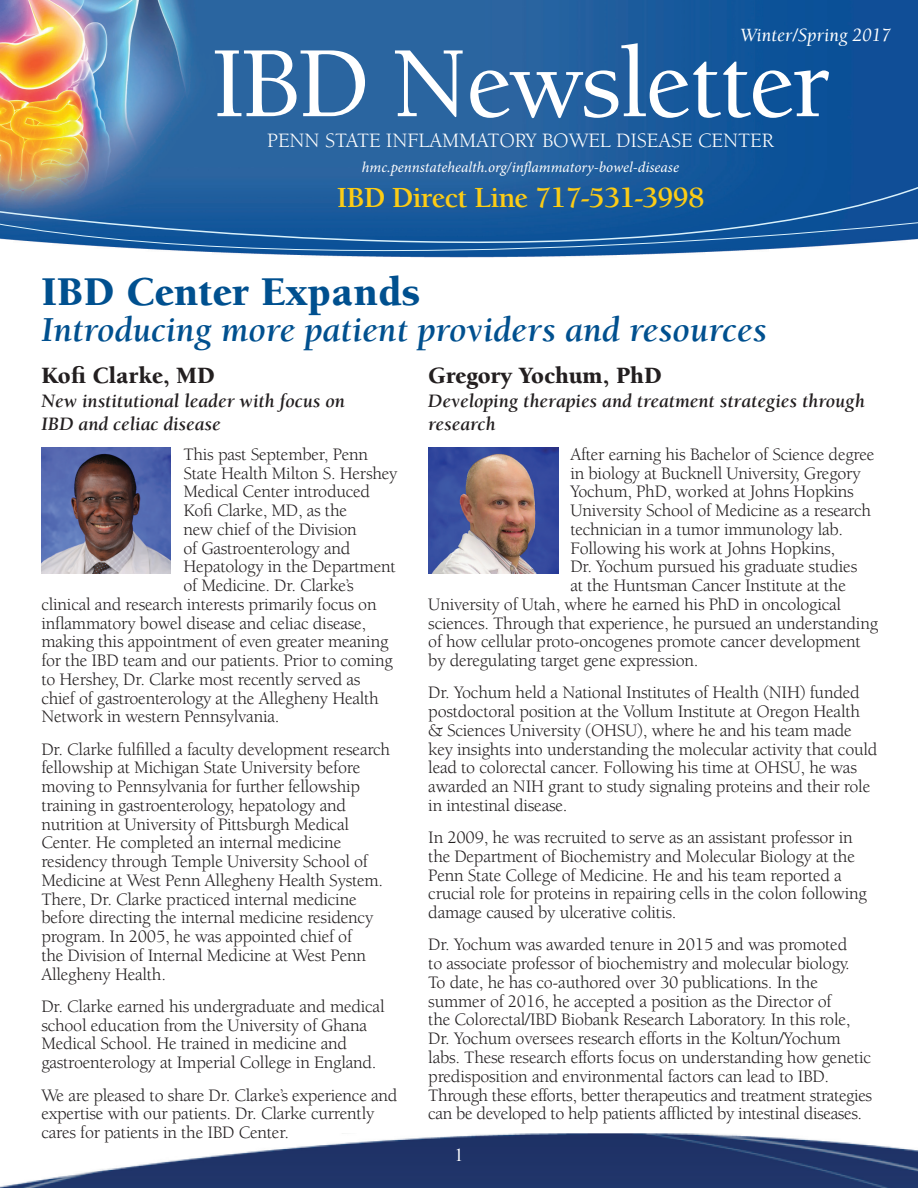
<style>
.page{position:relative;width:918px;height:1188px;background:#fff}
.page>*{position:absolute;margin:0;border:0;box-sizing:border-box;transform-origin:0 0}
.t1{font:500 103.5px "Berkeley Std";letter-spacing:-.025em;color:#fff}
.t2{font:900 42px "Berkeley Std";color:#00508f}
.t3{font:italic 700 36px "Berkeley Std";color:#00508f}
.t4{font:700 30px "Berkeley Std";letter-spacing:-.025em;color:#fccc15}
.t5{font:900 24px "Berkeley Std";color:#231f20}
.t6{font:21px "Berkeley Std";letter-spacing:-.005em;color:#fff}
.t7{font:italic 700 19.5px/23.4px "Berkeley Std";color:#231f20}
.t8{font:italic 19.2px "Berkeley Std";color:#fff}
.t9{font:18.15px "Times New Roman";color:#fff}
.t10{font:18px/18.8px "Berkeley Std";letter-spacing:-.015em;color:#231f20}
.t11{font:italic 15px "Minion Pro";color:#fff}
</style>
<div class="page">
<img style="left:0;top:1133px;width:918px;height:55px">
<img style="left:0;top:0;width:918px;height:179px">
<svg style="left:0;top:179px;width:918px;height:17px"></svg>
<svg style="left:0;top:196px;width:918px;height:62px"></svg>
<img style="left:41px;top:447px;width:130px;height:126px">
<img style="left:429px;top:447px;width:129px;height:126px">
<p class="t8" style="left:740px;top:24px;width:152px">Winter/Spring 2017</p>
<h1 class="t1" style="left:211px;top:29px;width:621px">IBD Newsletter</h1>
<p class="t6" style="left:267px;top:129px;width:508px">PENN STATE INFLAMMATORY BOWEL DISEASE CENTER</p>
<p class="t11" style="left:362px;top:157px;width:319px">hmc.pennstatehealth.org/inflammatory-bowel-disease</p>
<h3 class="t4" style="left:337px;top:181px;width:369px">IBD Direct Line 717-531-3998</h3>
<h2 class="t2" style="left:41px;top:270px;width:381px">IBD Center Expands</h2>
<h3 class="t3" style="left:41px;top:311px;width:727px">Introducing more patient providers and resources</h3>
<h3 class="t5" style="left:41px;top:363px;width:175px">Kofi Clarke, MD</h3>
<p class="t7" style="left:41px;top:389px;width:305px">New institutional leader with focus on<br>IBD and celiac disease</p>
<p class="t10" style="left:183px;top:445px;width:186px">This past September, Penn</p>
<p class="t10" style="left:183px;top:464px;width:216px">State Health Milton S. Hershey</p>
<p class="t10" style="left:183px;top:483px;width:188px">Medical Center introduced</p>
<p class="t10" style="left:183px;top:501px;width:165px">Kofi Clarke, MD, as the</p>
<p class="t10" style="left:183px;top:520px;width:175px">new chief of the Division</p>
<p class="t10" style="left:183px;top:539px;width:168px">of Gastroenterology and</p>
<p class="t10" style="left:183px;top:558px;width:214px">Hepatology in the Department</p>
<p class="t10" style="left:183px;top:576px;width:172px">of Medicine. Dr. Clarke’s</p>
<p class="t10" style="left:41px;top:595px;width:337px">clinical and research interests primarily focus on</p>
<p class="t10" style="left:41px;top:614px;width:326px">inflammatory bowel disease and celiac disease,</p>
<p class="t10" style="left:41px;top:633px;width:349px">making this appointment of even greater meaning</p>
<p class="t10" style="left:41px;top:651px;width:353px">for the IBD team and our patients. Prior to coming</p>
<p class="t10" style="left:41px;top:670px;width:321px">to Hershey, Dr. Clarke most recently served as</p>
<p class="t10" style="left:41px;top:689px;width:339px">chief of gastroenterology at the Allegheny Health</p>
<p class="t10" style="left:41px;top:708px;width:240px">Network in western Pennsylvania.</p>
<p class="t10" style="left:41px;top:740px;width:350px">Dr. Clarke fulfilled a faculty development research fellowship at Michigan State University before moving to Pennsylvania for further fellowship training in gastroenterology, hepatology and nutrition at University of Pittsburgh Medical Center. He completed an internal medicine residency through Temple University School of Medicine at West Penn Allegheny Health System.<br>There, Dr. Clarke practiced internal medicine before directing the internal medicine residency program. In 2005, he was appointed chief of<br>the Division of Internal Medicine at West Penn Allegheny Health.</p>
<p class="t10" style="left:41px;top:997px;width:345px">Dr. Clarke earned his undergraduate and medical school education from the University of Ghana Medical School. He trained in medicine and gastroenterology at Imperial College in England.</p>
<p class="t10" style="left:41px;top:1086px;width:358px">We are pleased to share Dr. Clarke’s experience and expertise with our patients. Dr. Clarke currently cares for patients in the IBD Center.</p>
<h3 class="t5" style="left:428px;top:363px;width:235px">Gregory Yochum, PhD</h3>
<p class="t7" style="left:428px;top:389px;width:438px">Developing therapies and treatment strategies through research</p>
<p class="t10" style="left:570px;top:445px;width:306px">After earning his Bachelor of Science degree</p>
<p class="t10" style="left:570px;top:464px;width:292px">in biology at Bucknell University, Gregory</p>
<p class="t10" style="left:570px;top:483px;width:285px">Yochum, PhD, worked at Johns Hopkins</p>
<p class="t10" style="left:570px;top:501px;width:302px">University School of Medicine as a research</p>
<p class="t10" style="left:570px;top:520px;width:274px">technician in a tumor immunology lab.</p>
<p class="t10" style="left:570px;top:539px;width:266px">Following his work at Johns Hopkins,</p>
<p class="t10" style="left:570px;top:558px;width:288px">Dr. Yochum pursued his graduate studies</p>
<p class="t10" style="left:570px;top:576px;width:277px">at the Huntsman Cancer Institute at the</p>
<p class="t10" style="left:428px;top:595px;width:414px">University of Utah, where he earned his PhD in oncological</p>
<p class="t10" style="left:428px;top:614px;width:451px">sciences. Through that experience, he pursued an understanding</p>
<p class="t10" style="left:428px;top:633px;width:434px">of how cellular proto-oncogenes promote cancer development</p>
<p class="t10" style="left:428px;top:651px;width:272px">by deregulating target gene expression.</p>
<p class="t10" style="left:428px;top:684px;width:451px">Dr. Yochum held a National Institutes of Health (NIH) funded postdoctoral position at the Vollum Institute at Oregon Health &amp; Sciences University (OHSU), where he and his team made key insights into understanding the molecular activity that could lead to colorectal cancer. Following his time at OHSU, he was awarded an NIH grant to study signaling proteins and their role in intestinal disease.</p>
<p class="t10" style="left:428px;top:828px;width:440px">In 2009, he was recruited to serve as an assistant professor in the Department of Biochemistry and Molecular Biology at the Penn State College of Medicine. He and his team reported a crucial role for proteins in repairing cells in the colon following damage caused by ulcerative colitis.</p>
<p class="t10" style="left:428px;top:936px;width:445px">Dr. Yochum was awarded tenure in 2015 and was promoted<br>to associate professor of biochemistry and molecular biology.<br>To date, he has co-authored over 30 publications. In the summer of 2016, he accepted a position as the Director of<br>the Colorectal/IBD Biobank Research Laboratory. In this role, Dr. Yochum oversees research efforts in the Koltun/Yochum labs. These research efforts focus on understanding how genetic predisposition and environmental factors can lead to IBD.<br>Through these efforts, better therapeutics and treatment strategies can be developed to help patients afflicted by intestinal diseases.</p>
<p class="t9" style="left:454px;top:1143px;width:11px">1</p>
</div>
